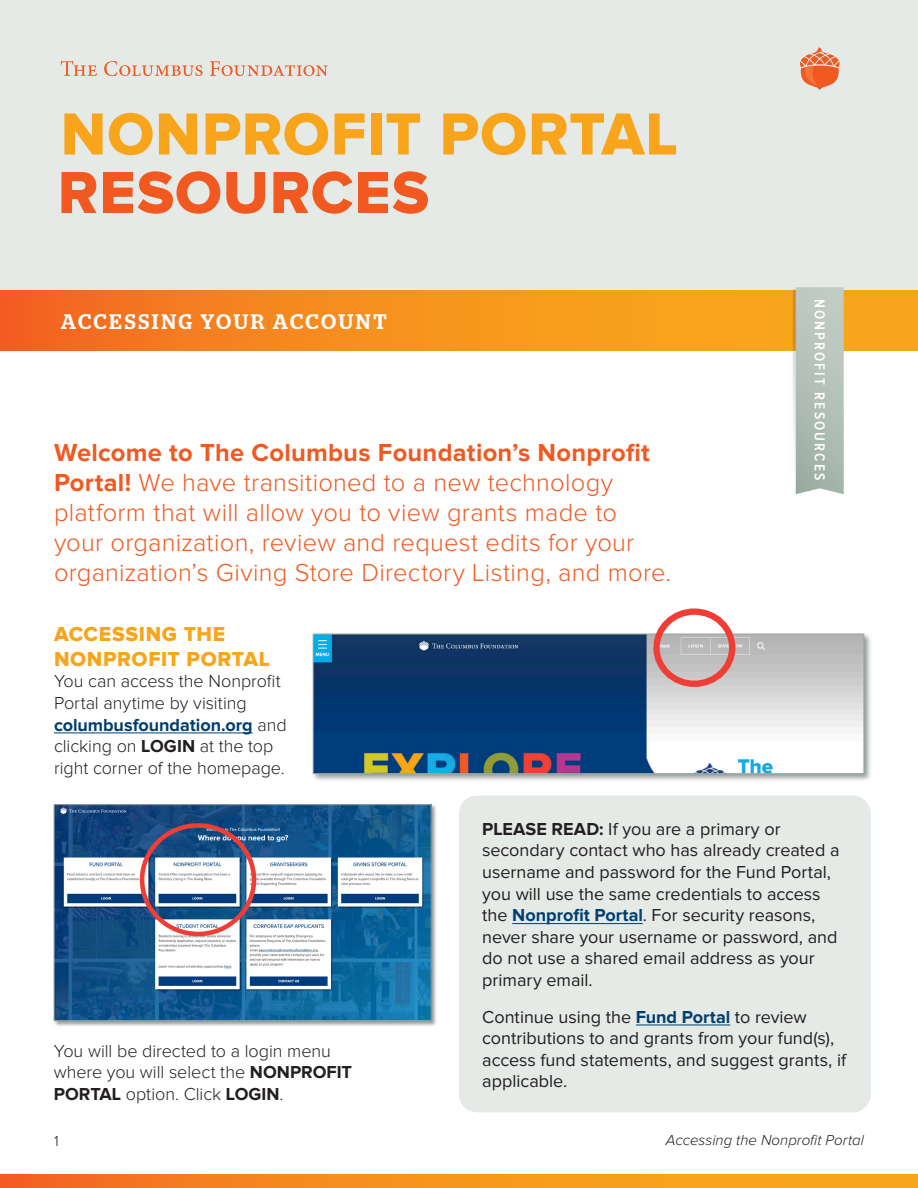
<style>
.page{position:relative;width:918px;height:1188px;background:#fff}
.page>*{position:absolute;margin:0;border:0;box-sizing:border-box;transform-origin:0 0}
.t1{font:61.5px "Proxima Nova Extrabld";letter-spacing:.015em;color:#f9a51b}
.t2{font:61.5px "Proxima Nova Extrabld";letter-spacing:.015em;color:#f15921}
.t3{font:300 25.5px/30px "Proxima Nova";letter-spacing:.01em;color:#f15921}
.t4{font:21px/25.2px "Proxima Nova Extrabld";letter-spacing:.03em;color:#f9a51b}
.t5{font:500 21px "Stag";letter-spacing:.115em;color:#fff}
.t6{font:18px/21.6px "Proxima Nova";color:#231f20}
.t7{font:300 18px/21.6px "Proxima Nova";letter-spacing:-.005em;color:#231f20}
.t8{font:italic 300 15px "Proxima Nova";color:#231f20}
.t9{font:600 15px "Proxima Nova Cond";letter-spacing:.14em;color:#fff}
.t10{font:300 15px "Proxima Nova";color:#231f20}
.s1{font-weight:700}
.s2{font-weight:700;color:#003e6f}
</style>
<div class="page">
<svg style="left:0;top:1174px;width:918px;height:14px;background:#f68f1d"></svg>
<div style="left:0;top:0;width:918px;height:341px;background:#e5eae7"></div>
<svg style="left:0;top:290px;width:918px;height:61px;background:#f68e1d"></svg>
<svg style="left:61px;top:61px;width:267px;height:15px"></svg>
<svg style="left:800px;top:47px;width:40px;height:43px"></svg>
<svg style="left:793px;top:287px;width:51px;height:207px;background:#b6c1b6"></svg>
<hr style="left:54px;top:733px;width:199px;height:1px;background:#003e6f">
<div style="left:311px;top:632px;width:561px;height:150px;background:#4b5a52;opacity:.61"></div>
<img style="left:315px;top:636px;width:547px;height:136px">
<div style="left:313px;top:634px;width:551px;height:140px;border:1px solid #99a69f"></div>
<div style="left:653px;top:608px;width:82px;height:79px;border:6px solid #ee3e35;border-radius:50%"></div>
<div style="left:53px;top:803px;width:384px;height:224px;background:#4b5a52;opacity:.61"></div>
<img style="left:56px;top:807px;width:373px;height:212px">
<div style="left:54px;top:805px;width:377px;height:216px;border:1px solid #99a69f"></div>
<div style="left:140px;top:823px;width:116px;height:113px;border:5px solid #ee3e35;border-radius:50%"></div>
<div style="left:459px;top:796px;width:412px;height:316px;background:#e5eae7;border-radius:18px"></div>
<hr style="left:512px;top:923px;width:131px;height:1px;background:#003e6f">
<hr style="left:636px;top:1025px;width:94px;height:1px;background:#003e6f">
<p class="t1" style="left:61px;top:106px;width:619px">NONPROFIT PORTAL</p>
<p class="t2" style="left:58px;top:164px;width:373px">RESOURCES</p>
<p class="t5" style="left:61px;top:309px;width:327px">ACCESSING YOUR ACCOUNT</p>
<p class="t3" style="left:54px;top:438px;width:619px"><span class="s1">Welcome to The Columbus Foundation’s Nonprofit Portal!</span> We have transitioned to a new technology platform that will allow you to view grants made to your organization, review and request edits for your organization’s Giving Store Directory Listing, and more.</p>
<p class="t4" style="left:54px;top:622px;width:217px">ACCESSING THE<br>NONPROFIT PORTAL</p>
<p class="t7" style="left:54px;top:671px;width:234px">You can access the Nonprofit<br>Portal anytime by visiting <span class="s2">columbusfoundation.org</span> and clicking on <span class="s1">LOGIN</span> at the top right corner of the homepage.</p>
<p class="t9" style="left:828px;top:299px;width:183px;rotate:90deg">NONPROFIT RESOURCES</p>
<p class="t7" style="left:54px;top:1041px;width:300px">You will be directed to a login menu where you will select the <span class="s1">NONPROFIT<br>PORTAL</span> option. Click <span class="s1">LOGIN</span>.</p>
<p class="t10" style="left:54px;top:1134px;width:6px">1</p>
<p class="t6" style="left:482px;top:819px;width:359px"><span class="s1">PLEASE READ:</span> If you are a primary or secondary contact who has already created a username and password for the Fund Portal, you will use the same credentials to access the <span class="s2">Nonprofit Portal</span>. For security reasons, never share your username or password, and do not use a shared email address as your primary email.</p>
<p class="t6" style="left:482px;top:1007px;width:365px">Continue using the <span class="s2">Fund Portal</span> to review contributions to and grants from your fund(s), access fund statements, and suggest grants, if applicable.</p>
<p class="t8" style="left:666px;top:1133px;width:200px">Accessing the Nonprofit Portal</p>
</div>
